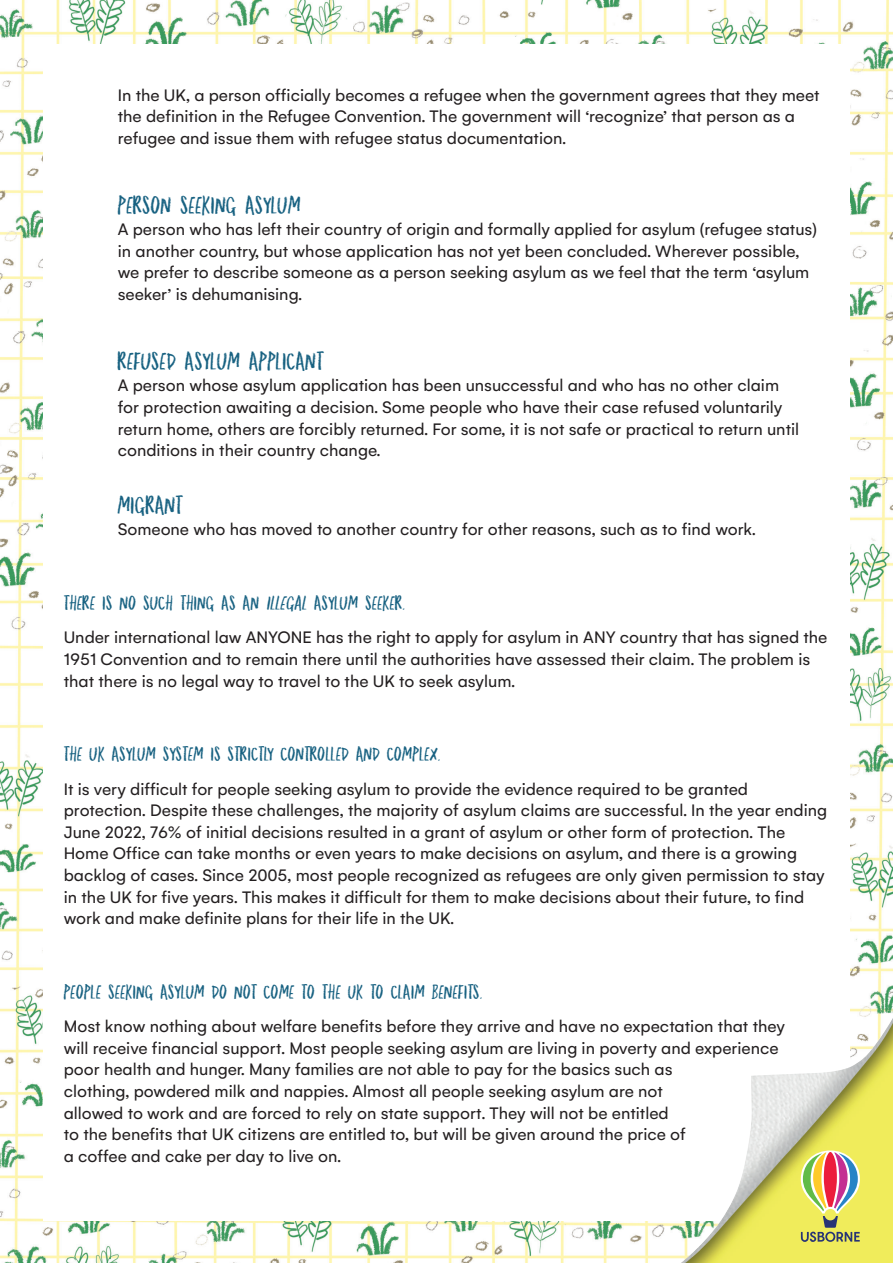
<style>
.page{position:relative;width:893px;height:1263px;background:#fff}
.page>*{position:absolute;margin:0;border:0;box-sizing:border-box;transform-origin:0 0}
.t1{font:30px "Melissa Hand";color:#176181}
.t2{font:24px "Melissa Hand";color:#176181}
.t3{font:18px/21.6px "Gelion";color:#231f20}
</style>
<div class="page">
<img style="left:0;top:0;width:893px;height:1263px">
<div style="left:43px;top:44px;width:807px;height:1177px;background:#fff"></div>
<img style="left:681px;top:1017px;width:212px;height:246px">
<svg style="left:801px;top:1150px;width:59px;height:92px;background:#ccb57a"></svg>
<p class="t3" style="left:118px;top:84px;width:703px">In the UK, a person officially becomes a refugee when the government agrees that they meet the definition in the Refugee Convention. The government will ‘recognize’ that person as a refugee and issue them with refugee status documentation.</p>
<p class="t1" style="left:118px;top:190px;width:185px">PERSON SEEKING ASYLUM</p>
<p class="t3" style="left:118px;top:218px;width:701px">A person who has left their country of origin and formally applied for asylum (refugee status) in another country, but whose application has not yet been concluded. Wherever possible, we prefer to describe someone as a person seeking asylum as we feel that the term ‘asylum seeker’ is dehumanising.</p>
<p class="t1" style="left:118px;top:346px;width:207px">REFUSED ASYLUM APPLICANT</p>
<p class="t3" style="left:118px;top:374px;width:683px">A person whose asylum application has been unsuccessful and who has no other claim for protection awaiting a decision. Some people who have their case refused voluntarily return home, others are forcibly returned. For some, it is not safe or practical to return until conditions in their country change.</p>
<p class="t1" style="left:118px;top:490px;width:66px">MIGRANT</p>
<p class="t3" style="left:118px;top:518px;width:639px">Someone who has moved to another country for other reasons, such as to find work.</p>
<p class="t2" style="left:64px;top:591px;width:343px">THERE IS NO SUCH THING AS AN ILLEGAL ASYLUM SEEKER.</p>
<p class="t3" style="left:64px;top:626px;width:765px">Under international law ANYONE has the right to apply for asylum in ANY country that has signed the<br>1951 Convention and to remain there until the authorities have assessed their claim. The problem is that there is no legal way to travel to the UK to seek asylum.</p>
<p class="t2" style="left:64px;top:742px;width:378px">THE UK ASYLUM SYSTEM IS STRICTLY CONTROLLED AND COMPLEX.</p>
<p class="t3" style="left:64px;top:778px;width:765px">It is very difficult for people seeking asylum to provide the evidence required to be granted protection. Despite these challenges, the majority of asylum claims are successful. In the year ending June 2022, 76% of initial decisions resulted in a grant of asylum or other form of protection. The Home Office can take months or even years to make decisions on asylum, and there is a growing backlog of cases. Since 2005, most people recognized as refugees are only given permission to stay in the UK for five years. This makes it difficult for them to make decisions about their future, to find work and make definite plans for their life in the UK.</p>
<p class="t2" style="left:64px;top:980px;width:420px">PEOPLE SEEKING ASYLUM DO NOT COME TO THE UK TO CLAIM BENEFITS.</p>
<p class="t3" style="left:64px;top:1015px;width:723px">Most know nothing about welfare benefits before they arrive and have no expectation that they will receive financial support. Most people seeking asylum are living in poverty and experience poor health and hunger. Many families are not able to pay for the basics such as<br>clothing, powdered milk and nappies. Almost all people seeking asylum are not<br>allowed to work and are forced to rely on state support. They will not be entitled<br>to the benefits that UK citizens are entitled to, but will be given around the price of<br>a coffee and cake per day to live on.</p>
</div>
